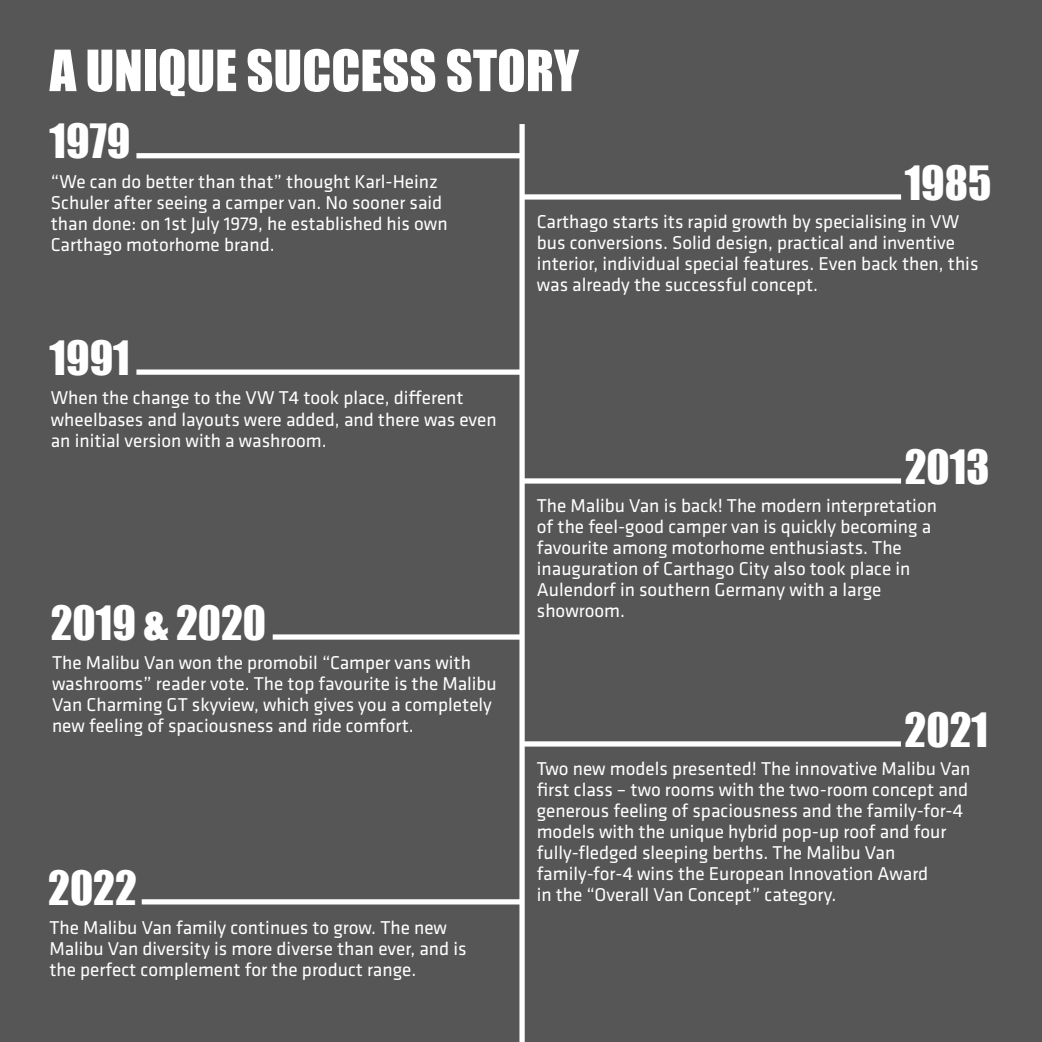
<style>
.page{position:relative;width:1042px;height:1042px;background:#575656}
.page>*{position:absolute;margin:0;border:0;box-sizing:border-box;transform-origin:0 0}
.t1{font:52.5px "Impact";color:#fff}
.t2{font:43.4px "Impact";color:#fff}
.t3{font:19.25px/21px "Klavika Basic";color:#fff}
</style>
<div class="page">
<div style="left:519px;top:124px;width:6px;height:918px;background:#fff"></div>
<div style="left:136px;top:153px;width:386px;height:5px;background:#fff"></div>
<div style="left:136px;top:369px;width:386px;height:6px;background:#fff"></div>
<div style="left:142px;top:899px;width:379px;height:5px;background:#fff"></div>
<div style="left:273px;top:634px;width:250px;height:6px;background:#fff"></div>
<div style="left:522px;top:194px;width:379px;height:6px;background:#fff"></div>
<div style="left:522px;top:478px;width:379px;height:5px;background:#fff"></div>
<div style="left:522px;top:741px;width:379px;height:5px;background:#fff"></div>
<h1 class="t1" style="left:50px;top:30px;width:531px">A UNIQUE SUCCESS STORY</h1>
<h2 class="t2" style="left:50px;top:108px;width:82px">1979</h2>
<p class="t3" style="left:51px;top:171px;width:398px">“We can do better than that” thought Karl-Heinz Schuler after seeing a camper van. No sooner said than done: on 1st July 1979, he established his own Carthago motorhome brand.</p>
<h2 class="t2" style="left:50px;top:324px;width:82px">1991</h2>
<p class="t3" style="left:51px;top:387px;width:447px">When the change to the VW T4 took place, different wheelbases and layouts were added, and there was even an initial version with a washroom.</p>
<h2 class="t2" style="left:51px;top:589px;width:217px">2019 &amp; 2020</h2>
<p class="t3" style="left:52px;top:652px;width:446px">The Malibu Van won the promobil “Camper vans with washrooms” reader vote. The top favourite is the Malibu Van Charming GT skyview, which gives you a completely new feeling of spaciousness and ride comfort.</p>
<h2 class="t2" style="left:48px;top:854px;width:90px">2022</h2>
<p class="t3" style="left:49px;top:917px;width:419px">The Malibu Van family continues to grow. The new<br>Malibu Van diversity is more diverse than ever, and is the perfect complement for the product range.</p>
<h2 class="t2" style="left:905px;top:149px;width:88px">1985</h2>
<p class="t3" style="left:537px;top:210px;width:443px">Carthago starts its rapid growth by specialising in VW bus conversions. Solid design, practical and inventive interior, individual special features. Even back then, this was already the successful concept.</p>
<h2 class="t2" style="left:905px;top:433px;width:86px">2013</h2>
<p class="t3" style="left:537px;top:494px;width:402px">The Malibu Van is back! The modern interpretation of the feel-good camper van is quickly becoming a favourite among motorhome enthusiasts. The inauguration of Carthago City also took place in Aulendorf in southern Germany with a large showroom.</p>
<h2 class="t2" style="left:904px;top:696px;width:85px">2021</h2>
<p class="t3" style="left:537px;top:757px;width:435px">Two new models presented! The innovative Malibu Van first class – two rooms with the two-room concept and generous feeling of spaciousness and the family-for-4 models with the unique hybrid pop-up roof and four fully-fledged sleeping berths. The Malibu Van family-for-4 wins the European Innovation Award<br>in the “Overall Van Concept” category.</p>
</div>
